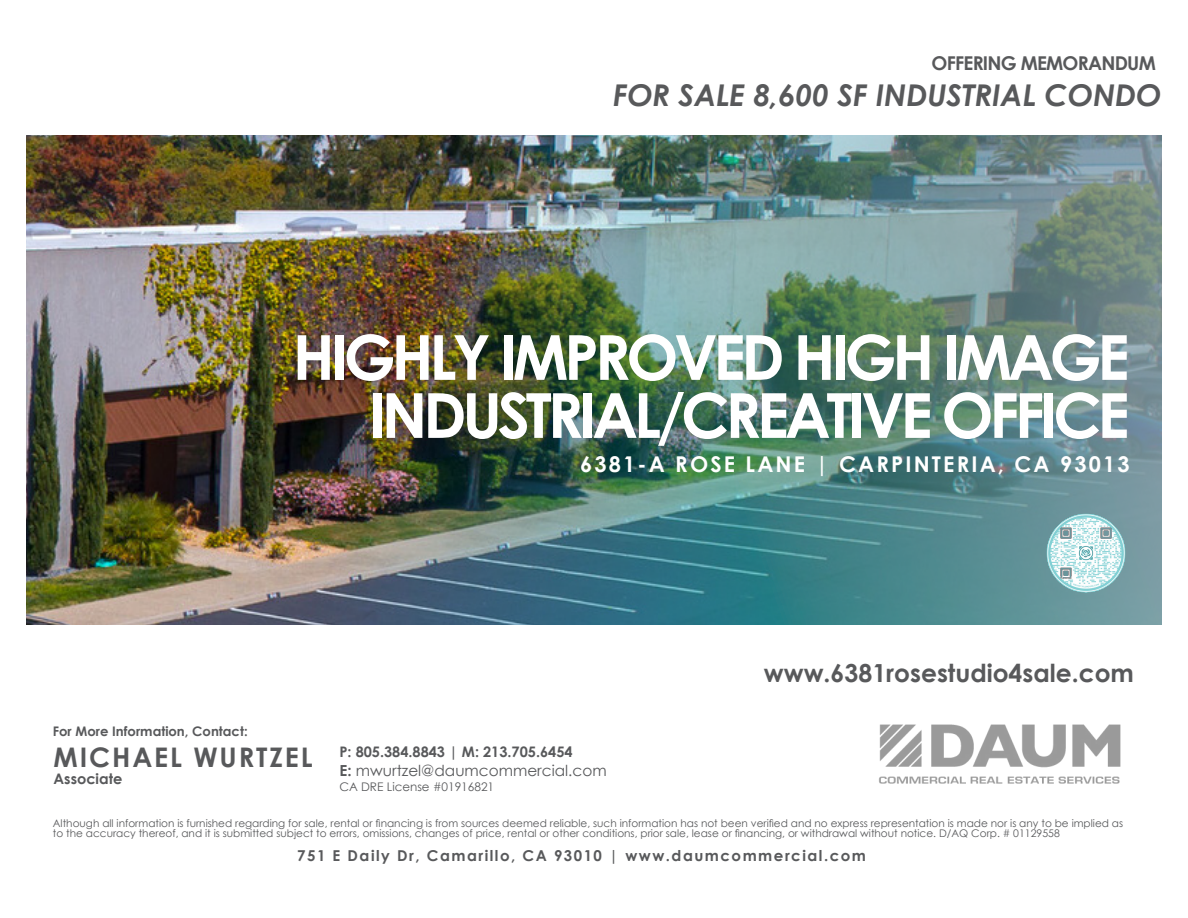
<style>
.page{position:relative;width:1188px;height:918px;background:#fff}
.page>*{position:absolute;margin:0;border:0;box-sizing:border-box;transform-origin:0 0}
.t1{font:700 62.1px/58.1px "Century Gothic";letter-spacing:-.07em;color:#fff;text-align:right}
.t2{font:italic 700 30px "Century Gothic";color:#58595b}
.t3{font:700 27px "Century Gothic";letter-spacing:.07em;color:#58595b}
.t4{font:700 24.9px "Century Gothic";color:#58595b}
.t5{font:700 21.75px "Century Gothic";letter-spacing:.1em;color:#fff}
.t6{font:700 19.05px "Century Gothic";letter-spacing:-.04em;color:#58595b}
.t7{font:15.3px "Century Gothic";color:#58595b}
.t8{font:700 15px "Century Gothic";letter-spacing:.1em;color:#58595b}
.t9{font:700 14.55px "Century Gothic";color:#58595b}
.t10{font:700 13.2px "Century Gothic";color:#58595b}
.t11{font:11.85px "Century Gothic";color:#58595b}
.t12{font:10.5px/10.5px "Century Gothic";color:#58595b}
.s1{font-weight:700}
</style>
<div class="page">
<img style="left:27px;top:135px;width:1134px;height:489px">
<img style="left:879px;top:724px;width:242px;height:60px">
<img style="left:1045px;top:512px;width:83px;height:83px">
<h3 class="t6" style="left:932px;top:49px;width:226px">OFFERING MEMORANDUM</h3>
<h2 class="t2" style="left:613px;top:72px;width:550px">FOR SALE 8,600 SF INDUSTRIAL CONDO</h2>
<h1 class="t1" style="left:293px;top:326px;width:839px">HIGHLY IMPROVED HIGH IMAGE<br>INDUSTRIAL/CREATIVE OFFICE</h1>
<h3 class="t5" style="left:580px;top:448px;width:551px">6381-A ROSE LANE | CARPINTERIA, CA 93013</h3>
<p class="t10" style="left:53px;top:721px;width:196px">For More Information, Contact:</p>
<h3 class="t3" style="left:54px;top:736px;width:261px">MICHAEL WURTZEL</h3>
<h3 class="t9" style="left:54px;top:768px;width:70px">Associate</h3>
<h3 class="t9" style="left:339px;top:741px;width:235px">P: 805.384.8843 | M: 213.705.6454</h3>
<h3 class="t7" style="left:339px;top:759px;width:269px"><span class="s1">E:</span> mwurtzel@daumcommercial.com</h3>
<p class="t11" style="left:339px;top:779px;width:156px">CA DRE License #01916821</p>
<h3 class="t4" style="left:764px;top:654px;width:372px">www.6381rosestudio4sale.com</h3>
<p class="t12" style="left:53px;top:817px;width:1072px">Although all information is furnished regarding for sale, rental or financing is from sources deemed reliable, such information has not been verified and no express representation is made nor is any to be implied as to the accuracy thereof, and it is submitted subject to errors, omissions, changes of price, rental or other conditions, prior sale, lease or financing, or withdrawal without notice. D/AQ Corp. # 01129558</p>
<h3 class="t8" style="left:297px;top:844px;width:570px">751 E Daily Dr, Camarillo, CA 93010 | www.daumcommercial.com</h3>
</div>
